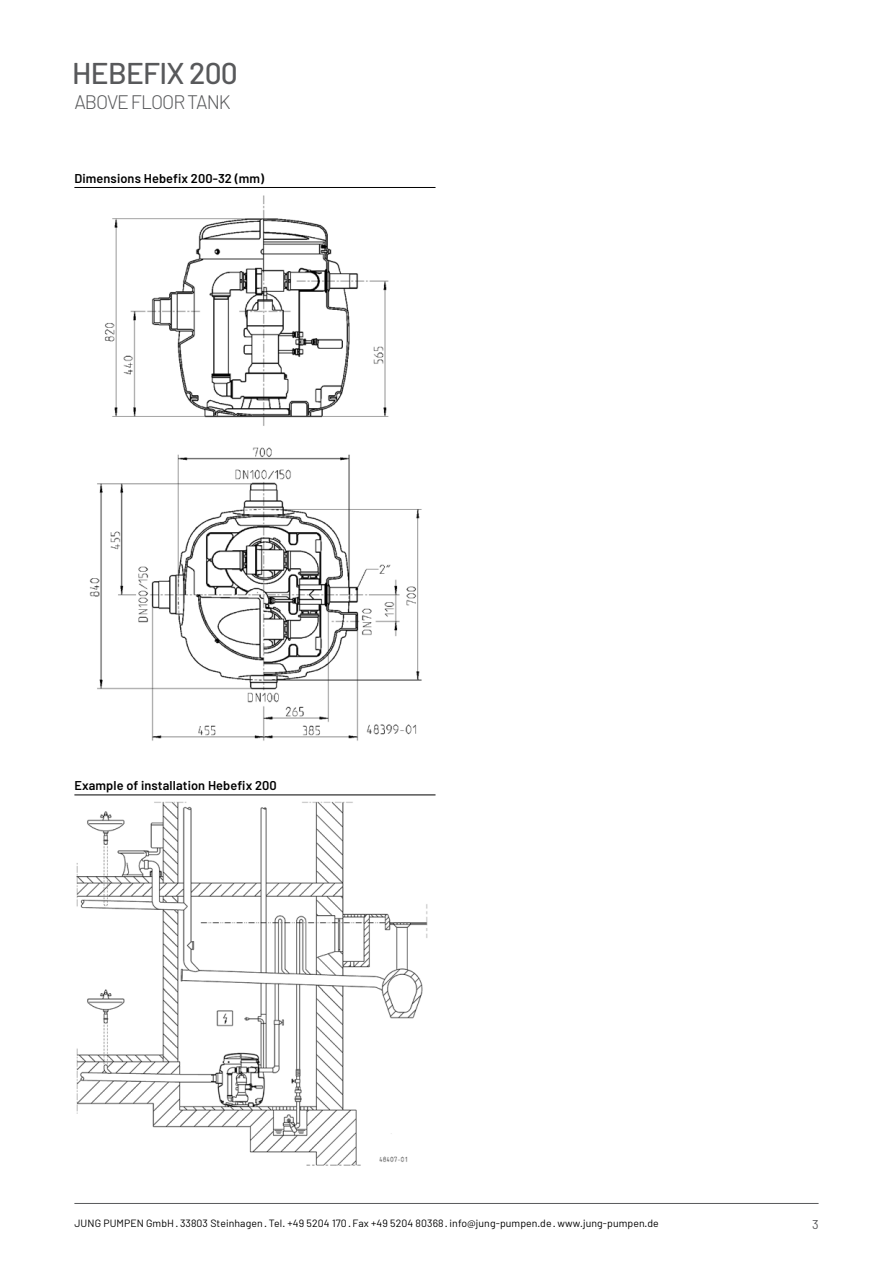
<style>
.page{position:relative;width:893px;height:1263px;background:#fff}
.page>*{position:absolute;margin:0;border:0;box-sizing:border-box;transform-origin:0 0}
.t1{font:500 30px "Barlow";letter-spacing:-.025em;color:#58595b}
.t2{font:300 19.5px "Barlow";letter-spacing:-.05em;color:#58595b}
.t3{font:600 12.75px "Barlow";letter-spacing:.01em;color:#000}
.t4{font:12.75px "Barlow";color:#58595b}
.t5{font:10.5px "Barlow";letter-spacing:.01em;color:#000}
</style>
<div class="page">
<hr style="left:74px;top:1203px;width:745px;height:1px;background:#58595b">
<hr style="left:74px;top:187px;width:361px;height:1px;background:#000">
<img style="left:89px;top:195px;width:333px;height:546px">
<hr style="left:74px;top:794px;width:361px;height:1px;background:#000">
<img style="left:76px;top:801px;width:352px;height:365px">
<h1 class="t1" style="left:72px;top:55px;width:167px">HEBEFIX 200</h1>
<h2 class="t2" style="left:74px;top:90px;width:158px">ABOVE FLOOR TANK</h2>
<p class="t3" style="left:74px;top:170px;width:191px">Dimensions Hebefix 200-32 (mm)</p>
<p class="t3" style="left:74px;top:778px;width:204px">Example of installation Hebefix 200</p>
<p class="t5" style="left:74px;top:1216px;width:586px">JUNG PUMPEN GmbH · 33803 Steinhagen · Tel. +49 5204 170 · Fax +49 5204 80368 · info@jung-pumpen.de · www.jung-pumpen.de</p>
<p class="t4" style="left:812px;top:1216px;width:8px">3</p>
</div>
